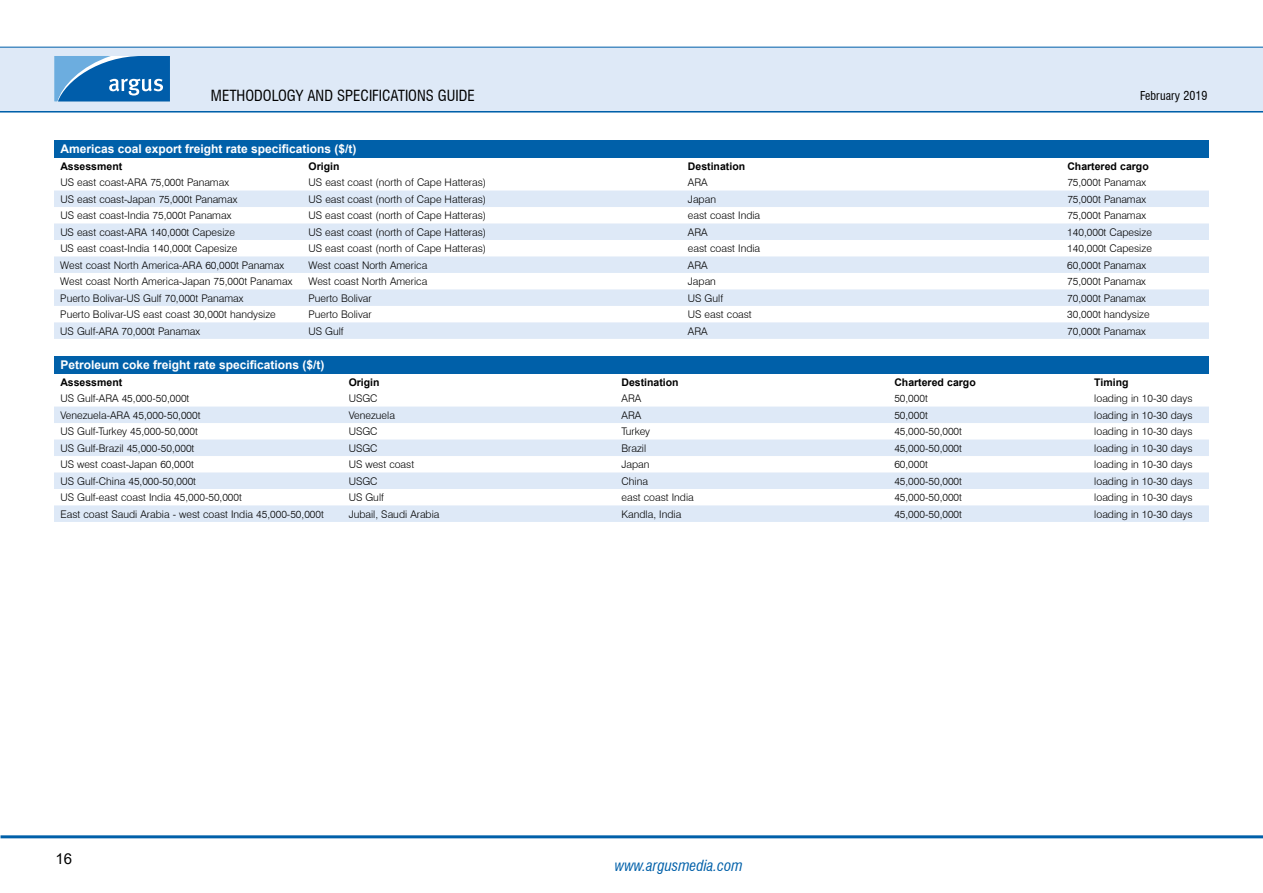
<style>
.page{position:relative;width:1263px;height:893px;background:#fff}
.page>*{position:absolute;margin:0;border:0;box-sizing:border-box;transform-origin:0 0}
.t1{font:condensed 15px "Swiss 721 BT";color:#000}
.t2{font:italic condensed 15px "Swiss 721 BT";color:#0060a9}
.t3{font:15px "Arial";color:#000}
.t4{font:700 12px "Arial";color:#fff}
.t5{font:condensed 12px "Swiss 721 BT";color:#000}
.t6{font:300 10.5px "Swiss 721 BT";color:#000}
.t7{font:700 10.5px "Arial";color:#000}
</style>
<div class="page">
<hr style="left:0;top:110px;width:1263px;height:3px;background:#0060a9">
<div style="left:0;top:47px;width:1263px;height:64px;background:#dee9f7"></div>
<hr style="left:0;top:47px;width:1263px;height:1px;background:#0060a9">
<svg style="left:54px;top:56px;width:116px;height:46px;background:#327ebd"></svg>
<hr style="left:1px;top:835px;width:1262px;height:3px;background:#0060a9">
<div style="left:54px;top:356px;width:1155px;height:18px;background:#0060a9"></div>
<svg style="left:54px;top:407px;width:1155px;height:115px;fill:#dee9f7"></svg>
<div style="left:54px;top:140px;width:1155px;height:18px;background:#0060a9"></div>
<svg style="left:54px;top:191px;width:1155px;height:148px;fill:#dee9f7"></svg>
<h1 class="t1" style="left:211px;top:86px;width:265px">METHODOLOGY AND SPECIFICATIONS GUIDE</h1>
<p class="t5" style="left:1140px;top:88px;width:69px">FEBRUARY 2019</p>
<p class="t4" style="left:60px;top:141px;width:298px">Americas coal export freight rate specifications ($/t)</p>
<p class="t7" style="left:60px;top:159px;width:63px">Assessment</p>
<p class="t7" style="left:309px;top:159px;width:32px">Origin</p>
<p class="t7" style="left:688px;top:159px;width:59px">Destination</p>
<p class="t7" style="left:1067px;top:159px;width:83px">Chartered cargo</p>
<p class="t6" style="left:60px;top:176px;width:170px">US east coast-ARA 75,000t Panamax</p>
<p class="t6" style="left:309px;top:176px;width:179px">US east coast (north of Cape Hatteras)</p>
<p class="t6" style="left:688px;top:176px;width:21px">ARA</p>
<p class="t6" style="left:1067px;top:176px;width:80px">75,000t Panamax</p>
<p class="t6" style="left:60px;top:193px;width:179px">US east coast-Japan 75,000t Panamax</p>
<p class="t6" style="left:309px;top:193px;width:179px">US east coast (north of Cape Hatteras)</p>
<p class="t6" style="left:688px;top:193px;width:30px">Japan</p>
<p class="t6" style="left:1067px;top:193px;width:80px">75,000t Panamax</p>
<p class="t6" style="left:60px;top:209px;width:172px">US east coast-India 75,000t Panamax</p>
<p class="t6" style="left:309px;top:209px;width:179px">US east coast (north of Cape Hatteras)</p>
<p class="t6" style="left:688px;top:209px;width:74px">east coast India</p>
<p class="t6" style="left:1067px;top:209px;width:80px">75,000t Panamax</p>
<p class="t6" style="left:60px;top:226px;width:176px">US east coast-ARA 140,000t Capesize</p>
<p class="t6" style="left:309px;top:226px;width:179px">US east coast (north of Cape Hatteras)</p>
<p class="t6" style="left:688px;top:226px;width:21px">ARA</p>
<p class="t6" style="left:1067px;top:226px;width:86px">140,000t Capesize</p>
<p class="t6" style="left:60px;top:242px;width:178px">US east coast-India 140,000t Capesize</p>
<p class="t6" style="left:309px;top:242px;width:179px">US east coast (north of Cape Hatteras)</p>
<p class="t6" style="left:688px;top:242px;width:74px">east coast India</p>
<p class="t6" style="left:1067px;top:242px;width:86px">140,000t Capesize</p>
<p class="t6" style="left:60px;top:259px;width:225px">West coast North America-ARA 60,000t Panamax</p>
<p class="t6" style="left:309px;top:259px;width:120px">West coast North America</p>
<p class="t6" style="left:688px;top:259px;width:21px">ARA</p>
<p class="t6" style="left:1067px;top:259px;width:80px">60,000t Panamax</p>
<p class="t6" style="left:60px;top:275px;width:234px">West coast North America-Japan 75,000t Panamax</p>
<p class="t6" style="left:308px;top:275px;width:120px">West coast North America</p>
<p class="t6" style="left:688px;top:275px;width:30px">Japan</p>
<p class="t6" style="left:1067px;top:275px;width:80px">75,000t Panamax</p>
<p class="t6" style="left:60px;top:292px;width:185px">Puerto Bolivar-US Gulf 70,000t Panamax</p>
<p class="t6" style="left:308px;top:292px;width:65px">Puerto Bolivar</p>
<p class="t6" style="left:688px;top:292px;width:37px">US Gulf</p>
<p class="t6" style="left:1067px;top:292px;width:80px">70,000t Panamax</p>
<p class="t6" style="left:60px;top:308px;width:217px">Puerto Bolivar-US east coast 30,000t handysize</p>
<p class="t6" style="left:308px;top:308px;width:65px">Puerto Bolivar</p>
<p class="t6" style="left:688px;top:308px;width:65px">US east coast</p>
<p class="t6" style="left:1067px;top:308px;width:84px">30,000t handysize</p>
<p class="t6" style="left:60px;top:325px;width:142px">US Gulf-ARA 70,000t Panamax</p>
<p class="t6" style="left:308px;top:325px;width:37px">US Gulf</p>
<p class="t6" style="left:688px;top:325px;width:21px">ARA</p>
<p class="t6" style="left:1067px;top:325px;width:80px">70,000t Panamax</p>
<p class="t4" style="left:60px;top:357px;width:266px">Petroleum coke freight rate specifications ($/t)</p>
<p class="t7" style="left:60px;top:375px;width:63px">Assessment</p>
<p class="t7" style="left:349px;top:375px;width:32px">Origin</p>
<p class="t7" style="left:621px;top:375px;width:59px">Destination</p>
<p class="t7" style="left:894px;top:375px;width:83px">Chartered cargo</p>
<p class="t7" style="left:1094px;top:375px;width:36px">Timing</p>
<p class="t6" style="left:60px;top:392px;width:131px">US Gulf-ARA 45,000-50,000t</p>
<p class="t6" style="left:349px;top:392px;width:30px">USGC</p>
<p class="t6" style="left:621px;top:392px;width:21px">ARA</p>
<p class="t6" style="left:894px;top:392px;width:35px">50,000t</p>
<p class="t6" style="left:1094px;top:392px;width:100px">loading in 10-30 days</p>
<p class="t6" style="left:60px;top:409px;width:142px">Venezuela-ARA 45,000-50,000t</p>
<p class="t6" style="left:349px;top:409px;width:48px">Venezuela</p>
<p class="t6" style="left:621px;top:409px;width:21px">ARA</p>
<p class="t6" style="left:894px;top:409px;width:35px">50,000t</p>
<p class="t6" style="left:1094px;top:409px;width:100px">loading in 10-30 days</p>
<p class="t6" style="left:60px;top:425px;width:139px">US Gulf-Turkey 45,000-50,000t</p>
<p class="t6" style="left:349px;top:425px;width:30px">USGC</p>
<p class="t6" style="left:621px;top:425px;width:30px">Turkey</p>
<p class="t6" style="left:894px;top:425px;width:69px">45,000-50,000t</p>
<p class="t6" style="left:1094px;top:425px;width:100px">loading in 10-30 days</p>
<p class="t6" style="left:60px;top:442px;width:136px">US Gulf-Brazil 45,000-50,000t</p>
<p class="t6" style="left:349px;top:442px;width:30px">USGC</p>
<p class="t6" style="left:621px;top:442px;width:26px">Brazil</p>
<p class="t6" style="left:894px;top:442px;width:69px">45,000-50,000t</p>
<p class="t6" style="left:1094px;top:442px;width:100px">loading in 10-30 days</p>
<p class="t6" style="left:60px;top:458px;width:135px">US west coast-Japan 60,000t</p>
<p class="t6" style="left:349px;top:458px;width:67px">US west coast</p>
<p class="t6" style="left:621px;top:458px;width:30px">Japan</p>
<p class="t6" style="left:894px;top:458px;width:35px">60,000t</p>
<p class="t6" style="left:1094px;top:458px;width:100px">loading in 10-30 days</p>
<p class="t6" style="left:60px;top:475px;width:137px">US Gulf-China 45,000-50,000t</p>
<p class="t6" style="left:349px;top:475px;width:30px">USGC</p>
<p class="t6" style="left:621px;top:475px;width:28px">China</p>
<p class="t6" style="left:894px;top:475px;width:69px">45,000-50,000t</p>
<p class="t6" style="left:1094px;top:475px;width:100px">loading in 10-30 days</p>
<p class="t6" style="left:60px;top:491px;width:183px">US Gulf-east coast India 45,000-50,000t</p>
<p class="t6" style="left:349px;top:491px;width:37px">US Gulf</p>
<p class="t6" style="left:621px;top:491px;width:74px">east coast India</p>
<p class="t6" style="left:894px;top:491px;width:69px">45,000-50,000t</p>
<p class="t6" style="left:1094px;top:491px;width:100px">loading in 10-30 days</p>
<p class="t6" style="left:60px;top:508px;width:265px">East coast Saudi Arabia - west coast India 45,000-50,000t</p>
<p class="t6" style="left:349px;top:508px;width:92px">Jubail, Saudi Arabia</p>
<p class="t6" style="left:621px;top:508px;width:61px">Kandla, India</p>
<p class="t6" style="left:894px;top:508px;width:69px">45,000-50,000t</p>
<p class="t6" style="left:1094px;top:508px;width:100px">loading in 10-30 days</p>
<h1 class="t3" style="left:55px;top:848px;width:18px">16</h1>
<h1 class="t2" style="left:615px;top:856px;width:129px">www.argusmedia.com</h1>
</div>
